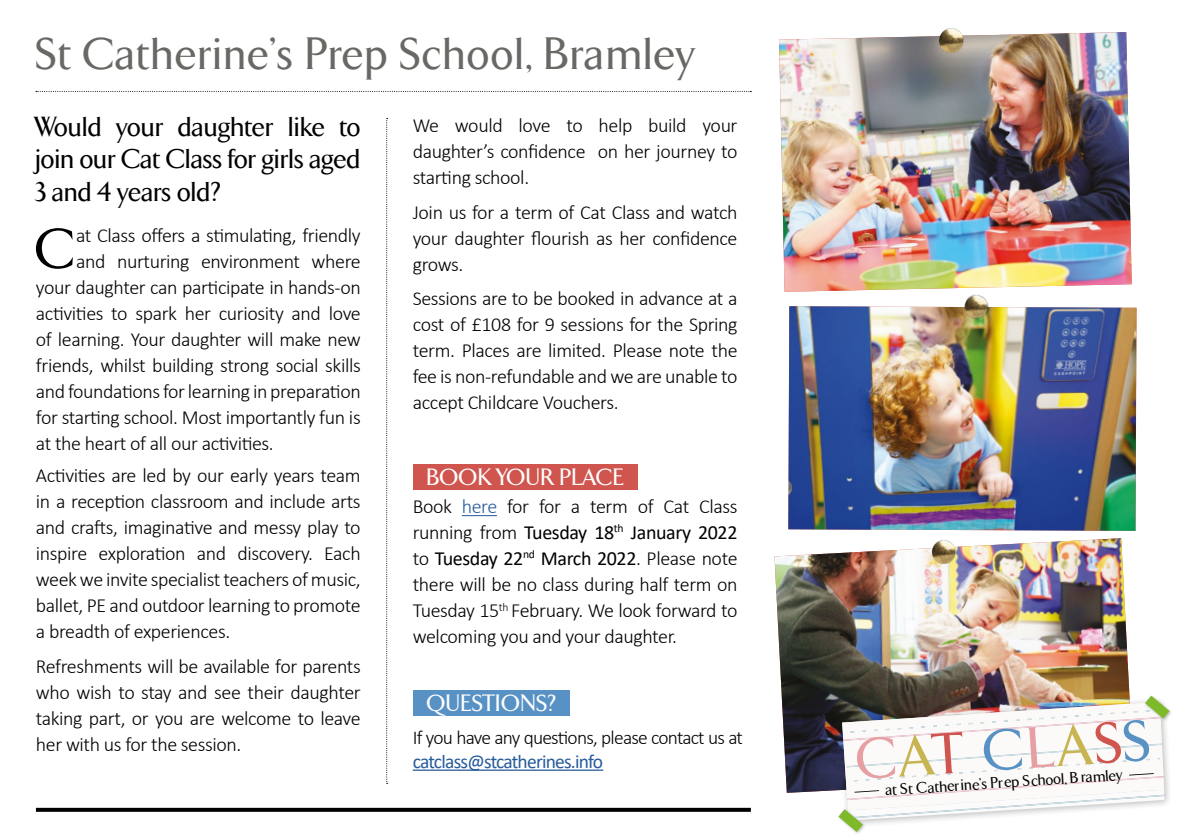
<style>
.page{position:relative;width:1191px;height:840px;background:#fff}
.page>*{position:absolute;margin:0;border:0;box-sizing:border-box;transform-origin:0 0}
.t1{font:500 58.2px "TF Arrow";color:#000}
.t2{font:500 46px "TF Arrow";letter-spacing:.025em;color:#686964}
.t3{font:500 28px/32px "TF Arrow";color:#000;text-align:justify}
.t4{font:500 24px "TF Arrow";letter-spacing:.015em;color:#fff}
.t5{font:300 20px/26px "Calibri";letter-spacing:-.02em;color:#000;text-align:justify}
.t6{font:300 19.6px "Calibri";letter-spacing:-.04em;color:#000}
.t7{font:19.6px "Calibri";letter-spacing:-.04em;color:#275b9b}
.t8{font:500 15.8px "TF Arrow";color:#000}
.s1{color:#275b9b}
.s2{font-weight:400}
</style>
<div class="page">
<svg style="left:36px;top:91px;width:715px;height:1px"></svg>
<svg style="left:386px;top:118px;width:2px;height:665px"></svg>
<svg style="left:36px;top:807px;width:715px;height:4px;background:#343434"></svg>
<div style="left:413px;top:463px;width:224px;height:26px;background:#d0554f"></div>
<div style="left:413px;top:689px;width:156px;height:26px;background:#5892c5"></div>
<hr style="left:462px;top:515px;width:35px;height:1px;background:#275b9b">
<img style="left:774px;top:538px;width:356px;height:254px">
<img style="left:779px;top:32px;width:352px;height:259px">
<img style="left:788px;top:306px;width:348px;height:224px">
<img style="left:937px;top:28px;width:27px;height:25px">
<img style="left:962px;top:294px;width:28px;height:26px">
<img style="left:930px;top:538px;width:26px;height:26px">
<div style="left:837px;top:807px;width:29px;height:28px;background:#a0a3a4;opacity:.75"></div>
<div style="left:1143px;top:693px;width:29px;height:28px;background:#a0a3a4;opacity:.75"></div>
<svg style="left:838px;top:695px;width:331px;height:136px"></svg>
<hr style="left:413px;top:769px;width:190px;height:1px;background:#275b9b">
<h2 class="t2" style="left:36px;top:30px;width:660px">St Catherine’s Prep School, Bramley</h2>
<h3 class="t3" style="left:35px;top:112px;width:327px">Would your daughter like to join our Cat Class for girls aged 3 and 4 years old?</h3>
<h1 class="t1" style="left:35px;top:219px;width:41px">C</h1>
<p class="t5" style="left:76px;top:222px;width:286px">at Class offers a stimulating, friendly</p>
<p class="t5" style="left:76px;top:248px;width:286px">and nurturing environment where</p>
<p class="t5" style="left:36px;top:274px;width:326px">your daughter can participate in hands-on</p>
<p class="t5" style="left:36px;top:300px;width:326px">activities to spark her curiosity and love</p>
<p class="t5" style="left:36px;top:326px;width:326px">of learning. Your daughter will make new</p>
<p class="t5" style="left:36px;top:352px;width:326px">friends, whilst building strong social skills</p>
<p class="t5" style="left:36px;top:378px;width:326px">and foundations for learning in preparation</p>
<p class="t5" style="left:36px;top:404px;width:326px">for starting school. Most importantly fun is</p>
<p class="t5" style="left:36px;top:430px;width:239px">at the heart of all our activities.</p>
<p class="t5" style="left:36px;top:462px;width:326px">Activities are led by our early years team in a reception classroom and include arts and crafts, imaginative and messy play to inspire exploration and discovery. Each week we invite specialist teachers of music, ballet, PE and outdoor learning to promote a breadth of experiences.</p>
<p class="t5" style="left:36px;top:652px;width:326px">Refreshments will be available for parents who wish to stay and see their daughter taking part, or you are welcome to leave her with us for the session.</p>
<p class="t5" style="left:413px;top:112px;width:326px">We would love to help build your daughter’s confidence on her journey to starting school.</p>
<p class="t5" style="left:413px;top:199px;width:326px">Join us for a term of Cat Class and watch your daughter flourish as her confidence grows.</p>
<p class="t5" style="left:413px;top:285px;width:326px">Sessions are to be booked in advance at a cost of £108 for 9 sessions for the Spring term. Places are limited. Please note the fee is non-refundable and we are unable to accept Childcare Vouchers.</p>
<p class="t4" style="left:426px;top:464px;width:199px">BOOK YOUR PLACE</p>
<p class="t5" style="left:413px;top:493px;width:326px">Book <span class="s1">here</span> for for a term of Cat Class running from <span class="s2">Tuesday 18</span><sup>th</sup> <span class="s2">January 2022 </span>to <span class="s2">Tuesday 22</span><sup>nd</sup> <span class="s2">March 2022</span>. Please note there will be no class during half term on Tuesday 15<sup>th</sup> February. We look forward to welcoming you and your daughter.</p>
<p class="t4" style="left:427px;top:690px;width:131px">QUESTIONS?</p>
<p class="t6" style="left:413px;top:724px;width:332px">If you have any questions, please contact us at</p>
<p class="t7" style="left:413px;top:747px;width:192px">catclass@stcatherines.info</p>
<p class="t8" style="left:885px;top:782px;width:239px;rotate:-4deg">at St Catherine’s Prep School, B ramley</p>
</div>
